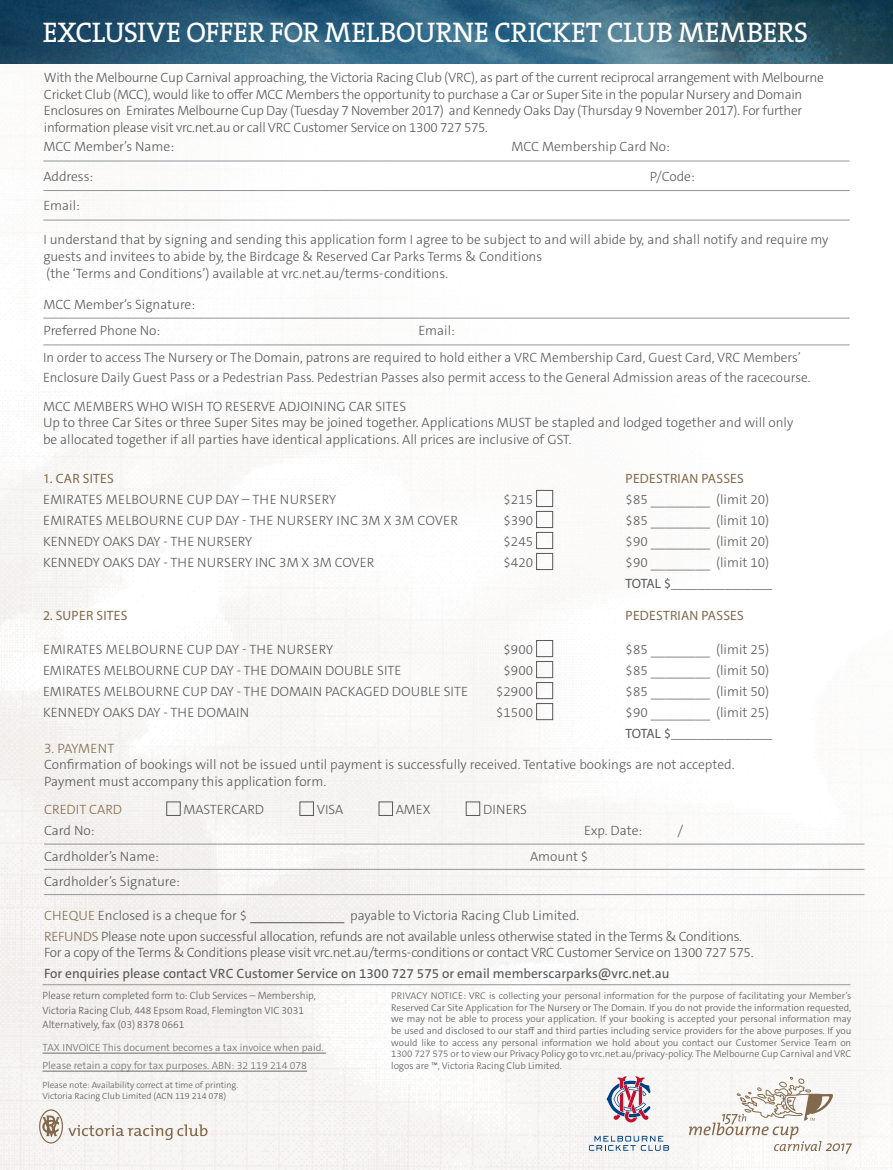
<style>
.page{position:relative;width:893px;height:1170px;background:#fff}
.page>*{position:absolute;margin:0;border:0;box-sizing:border-box;transform-origin:0 0}
.t1{font:28.5px "The Serif B W5 Plain";letter-spacing:-.015em;color:#fff}
.t2{font:300 13.5px/16.5px "The Sans C5";color:#57585a}
.t3{font:300 13.5px/16.5px "The Sans C5";letter-spacing:-.02em;color:#57585a}
.t4{font:300 13.5px "The Sans C5";letter-spacing:.02em;color:#57585a}
.t5{font:13.5px "The Sans C5";color:#57585a}
.t6{font:13.5px "Myriad Pro";letter-spacing:.02em;color:#82694b}
.t7{font:13.5px "Myriad Pro";letter-spacing:-.025em;color:#57585a}
.t8{font:300 13.5px "The Sans C5";color:#82694b}
.t9{font:300 10.5px/14.2px "The Sans C5";color:#57585a}
.t10{font:300 10.5px/18px "The Sans C5";color:#6c6d70}
.t11{font:300 9.75px/11.7px "The Sans C5";color:#57585a;text-align:justify}
.t12{font:300 9px/10.8px "The Sans C5";color:#57585a}
.s1{color:#82694b}
</style>
<div class="page">
<img style="left:0;top:160px;width:893px;height:1009px">
<img style="left:0;top:0;width:893px;height:63px">
<hr style="left:44px;top:843px;width:820px;height:1px;background:#939598">
<hr style="left:44px;top:869px;width:820px;height:1px;background:#939598">
<hr style="left:44px;top:894px;width:820px;height:1px;background:#939598">
<hr style="left:250px;top:922px;width:94px;height:1px;background:#57585a">
<div style="left:166px;top:801px;width:15px;height:14px;border:1px solid #57585a"></div>
<div style="left:466px;top:801px;width:14px;height:14px;border:1px solid #57585a"></div>
<hr style="left:43px;top:1052px;width:283px;height:1px;background:#6c6d70">
<hr style="left:43px;top:1070px;width:264px;height:1px;background:#6c6d70">
<hr style="left:43px;top:161px;width:807px;height:1px;background:#939598">
<hr style="left:43px;top:190px;width:807px;height:1px;background:#939598">
<hr style="left:43px;top:220px;width:807px;height:1px;background:#939598">
<hr style="left:43px;top:318px;width:807px;height:1px;background:#939598">
<hr style="left:43px;top:344px;width:807px;height:1px;background:#939598">
<hr style="left:43px;top:984px;width:807px;height:1px;background:#939598">
<div style="left:536px;top:490px;width:17px;height:17px;border:1px solid #57585a"></div>
<div style="left:536px;top:511px;width:17px;height:17px;border:1px solid #57585a"></div>
<div style="left:536px;top:532px;width:17px;height:17px;border:1px solid #57585a"></div>
<div style="left:536px;top:553px;width:17px;height:17px;border:1px solid #57585a"></div>
<div style="left:536px;top:640px;width:17px;height:17px;border:1px solid #57585a"></div>
<div style="left:536px;top:661px;width:17px;height:17px;border:1px solid #57585a"></div>
<div style="left:536px;top:682px;width:17px;height:17px;border:1px solid #57585a"></div>
<div style="left:536px;top:703px;width:17px;height:17px;border:1px solid #57585a"></div>
<svg style="left:689px;top:1076px;width:163px;height:77px"></svg>
<svg style="left:605px;top:1075px;width:46px;height:47px"></svg>
<svg style="left:589px;top:1135px;width:80px;height:15px"></svg>
<svg style="left:39px;top:1109px;width:168px;height:34px"></svg>
<h1 class="t1" style="left:43px;top:14px;width:767px">EXCLUSIVE OFFER FOR MELBOURNE CRICKET CLUB MEMBERS</h1>
<p class="t3" style="left:44px;top:70px;width:781px">With the Melbourne Cup Carnival approaching, the Victoria Racing Club (VRC), as part of the current reciprocal arrangement with Melbourne Cricket Club (MCC), would like to offer MCC Members the opportunity to purchase a Car or Super Site in the popular Nursery and Domain Enclosures on Emirates Melbourne Cup Day (Tuesday 7 November 2017) and Kennedy Oaks Day (Thursday 9 November 2017). For further information please visit vrc.net.au or call VRC Customer Service on 1300 727 575.</p>
<p class="t2" style="left:43px;top:139px;width:132px">MCC Member’s Name:</p>
<p class="t2" style="left:511px;top:139px;width:160px">MCC Membership Card No:</p>
<p class="t2" style="left:43px;top:168px;width:52px">Address:</p>
<p class="t2" style="left:650px;top:168px;width:47px">P/Code:</p>
<p class="t2" style="left:43px;top:198px;width:38px">Email:</p>
<p class="t2" style="left:43px;top:232px;width:787px">I understand that by signing and sending this application form I agree to be subject to and will abide by, and shall notify and require my guests and invitees to abide by, the Birdcage &amp; Reserved Car Parks Terms &amp; Conditions<br>(the ‘Terms and Conditions’) available at vrc.net.au/terms-conditions.</p>
<p class="t2" style="left:43px;top:291px;width:153px;line-height:26.7px">MCC Member’s Signature:<br>Preferred Phone No:</p>
<p class="t2" style="left:43px;top:317px;width:759px;line-height:26.7px;text-indent:375px">Email:<br>In order to access The Nursery or The Domain, patrons are required to hold either a VRC Membership Card, Guest Card, VRC Members’</p>
<p class="t2" style="left:43px;top:362px;width:769px;line-height:29.2px">Enclosure Daily Guest Pass or a Pedestrian Pass. Pedestrian Passes also permit access to the General Admission areas of the racecourse.<br>MCC MEMBERS WHO WISH TO RESERVE ADJOINING CAR SITES</p>
<p class="t2" style="left:43px;top:414px;width:752px">Up to three Car Sites or three Super Sites may be joined together. Applications MUST be stapled and lodged together and will only be allocated together if all parties have identical applications. All prices are inclusive of GST.</p>
<p class="t6" style="left:43px;top:470px;width:72px">1. CAR SITES</p>
<p class="t6" style="left:626px;top:470px;width:120px">PEDESTRIAN PASSES</p>
<p class="t4" style="left:43px;top:490px;width:295px">EMIRATES MELBOURNE CUP DAY – THE NURSERY</p>
<p class="t2" style="left:504px;top:491px;width:31px">$215</p>
<p class="t2" style="left:626px;top:491px;width:145px">$85 ________ (limit 20)</p>
<p class="t4" style="left:43px;top:511px;width:416px">EMIRATES MELBOURNE CUP DAY - THE NURSERY INC 3M X 3M COVER</p>
<p class="t2" style="left:504px;top:512px;width:31px">$390</p>
<p class="t2" style="left:626px;top:512px;width:145px">$85 ________ (limit 10)</p>
<p class="t2" style="left:43px;top:533px;width:211px">KENNEDY OAKS DAY - THE NURSERY</p>
<p class="t2" style="left:504px;top:533px;width:31px">$245</p>
<p class="t2" style="left:626px;top:533px;width:145px">$90 ________ (limit 20)</p>
<p class="t2" style="left:43px;top:554px;width:333px">KENNEDY OAKS DAY - THE NURSERY INC 3M X 3M COVER</p>
<p class="t2" style="left:504px;top:554px;width:31px">$420</p>
<p class="t2" style="left:626px;top:554px;width:145px">$90 ________ (limit 10)</p>
<p class="t7" style="left:626px;top:575px;width:148px">TOTAL $_______________</p>
<p class="t6" style="left:43px;top:607px;width:86px">2. SUPER SITES</p>
<p class="t6" style="left:626px;top:607px;width:120px">PEDESTRIAN PASSES</p>
<p class="t4" style="left:43px;top:640px;width:292px">EMIRATES MELBOURNE CUP DAY - THE NURSERY</p>
<p class="t2" style="left:504px;top:641px;width:31px">$900</p>
<p class="t2" style="left:626px;top:641px;width:145px">$85 ________ (limit 25)</p>
<p class="t2" style="left:43px;top:662px;width:360px">EMIRATES MELBOURNE CUP DAY - THE DOMAIN DOUBLE SITE</p>
<p class="t2" style="left:504px;top:662px;width:31px">$900</p>
<p class="t2" style="left:626px;top:662px;width:145px">$85 ________ (limit 50)</p>
<p class="t2" style="left:43px;top:683px;width:426px">EMIRATES MELBOURNE CUP DAY - THE DOMAIN PACKAGED DOUBLE SITE</p>
<p class="t2" style="left:496px;top:683px;width:39px">$2900</p>
<p class="t2" style="left:626px;top:683px;width:145px">$85 ________ (limit 50)</p>
<p class="t2" style="left:43px;top:704px;width:208px">KENNEDY OAKS DAY - THE DOMAIN</p>
<p class="t2" style="left:496px;top:704px;width:39px">$1500</p>
<p class="t2" style="left:626px;top:704px;width:145px">$90 ________ (limit 25)</p>
<p class="t7" style="left:626px;top:725px;width:148px">TOTAL $_______________</p>
<p class="t8" style="left:44px;top:739px;width:72px">3. PAYMENT</p>
<p class="t2" style="left:44px;top:756px;width:692px">Confirmation of bookings will not be issued until payment is successfully received. Tentative bookings are not accepted.<br>Payment must accompany this application form.</p>
<p class="t8" style="left:44px;top:801px;width:80px">CREDIT CARD</p>
<p class="t2" style="left:184px;top:801px;width:82px">MASTERCARD</p>
<p class="t2" style="left:317px;top:801px;width:28px">VISA</p>
<p class="t2" style="left:396px;top:801px;width:36px">AMEX</p>
<p class="t2" style="left:483px;top:801px;width:45px">DINERS</p>
<p class="t2" style="left:44px;top:822px;width:52px">Card No:</p>
<p class="t2" style="left:584px;top:822px;width:60px">Exp. Date:</p>
<p class="t2" style="left:678px;top:822px;width:7px">/</p>
<p class="t2" style="left:44px;top:847px;width:116px">Cardholder’s Name:</p>
<p class="t2" style="left:530px;top:847px;width:60px">Amount $</p>
<p class="t2" style="left:44px;top:873px;width:137px">Cardholder’s Signature:</p>
<p class="t2" style="left:44px;top:906px;width:205px"><span class="s1">CHEQUE</span> Enclosed is a cheque for $</p>
<p class="t3" style="left:44px;top:904px;width:699px;line-height:21px;text-indent:306px">payable to Victoria Racing Club Limited.<br><span class="s1">REFUNDS</span> Please note upon successful allocation, refunds are not available unless otherwise stated in the Terms &amp; Conditions.</p>
<p class="t3" style="left:44px;top:944px;width:711px">For a copy of the Terms &amp; Conditions please visit vrc.net.au/terms-conditions or contact VRC Customer Service on 1300 727 575.</p>
<p class="t5" style="left:44px;top:964px;width:627px">For enquiries please contact VRC Customer Service on 1300 727 575 or email memberscarparks@vrc.net.au</p>
<p class="t11" style="left:391px;top:989px;width:462px">PRIVACY NOTICE: VRC is collecting your personal information for the purpose of facilitating your Member’s Reserved Car Site Application for The Nursery or The Domain. If you do not provide the information requested, we may not be able to process your application. If your booking is accepted your personal information may be used and disclosed to our staff and third parties including service providers for the above purposes. If you would like to access any personal information we hold about you contact our Customer Service Team on 1300 727 575 or to view our Privacy Policy go to vrc.net.au/privacy-policy. The Melbourne Cup Carnival and VRC logos are ™, Victoria Racing Club Limited.</p>
<p class="t9" style="left:43px;top:988px;width:275px">Please return completed form to: Club Services – Membership,<br>Victoria Racing Club, 448 Epsom Road, Flemington VIC 3031<br>Alternatively, fax (03) 8378 0661</p>
<p class="t10" style="left:43px;top:1038px;width:283px">TAX INVOICE This document becomes a tax invoice when paid.<br>Please retain a copy for tax purposes. ABN: 32 119 214 078</p>
<p class="t12" style="left:43px;top:1079px;width:197px">Please note: Availability correct at time of printing.<br>Victoria Racing Club Limited (ACN 119 214 078)</p>
</div>
